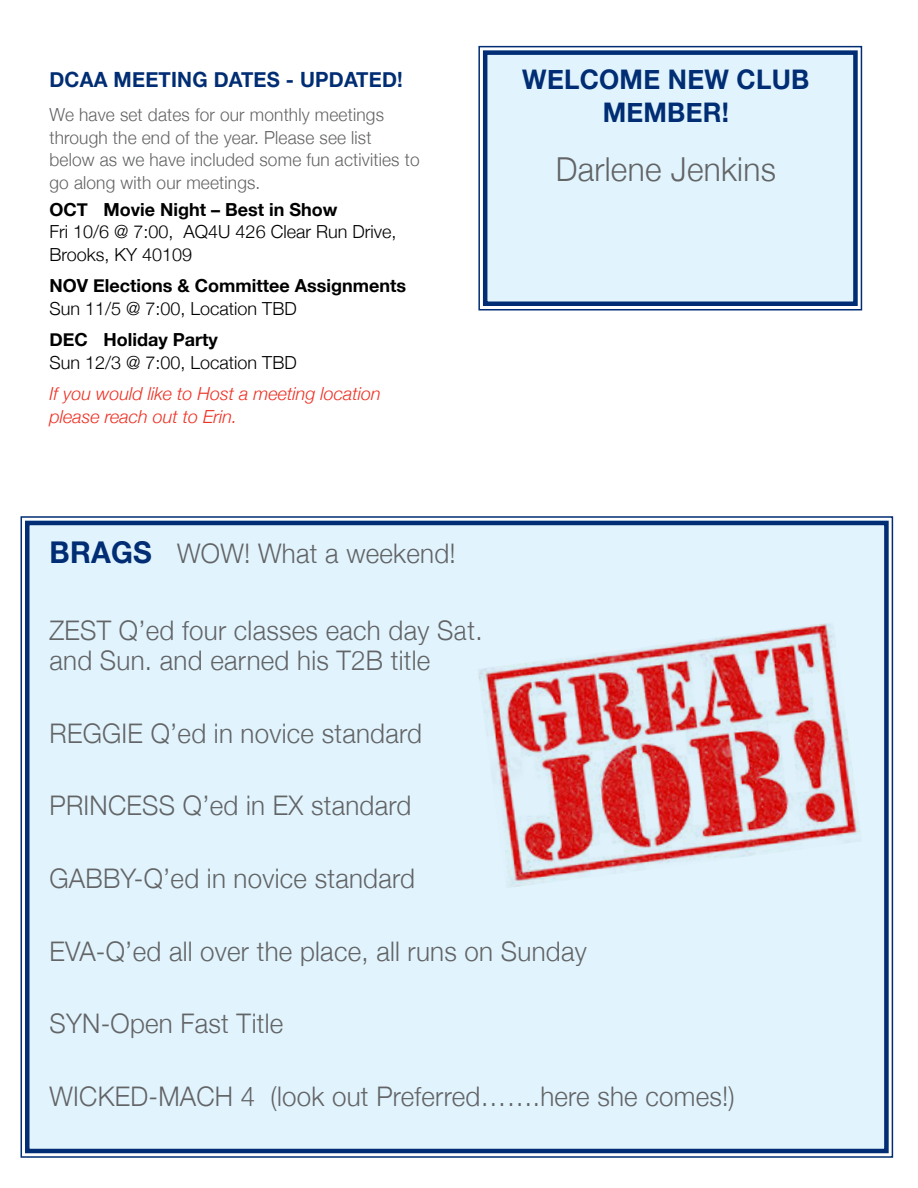
<style>
.page{position:relative;width:918px;height:1188px;background:#fff}
.page>*{position:absolute;margin:0;border:0;box-sizing:border-box;transform-origin:0 0}
.t1{font:300 33px "Helvetica Neue";letter-spacing:.01em;color:#636466;scale:.96 1}
.t2{font:300 27px/30px "Helvetica Neue";letter-spacing:.01em;color:#636466;scale:.96 1}
.t3{font:700 27px/33px "Helvetica Neue";letter-spacing:.01em;color:#002d73;text-align:center;scale:.96 1}
.t4{font:700 21px "Helvetica Neue";letter-spacing:.01em;color:#002d73;scale:.96 1}
.t5{font:300 18px/22.5px "Helvetica Neue";letter-spacing:.01em;color:#636466;scale:.96 1}
.t6{font:300 18px/22.5px "Helvetica Neue";color:#000}
.t7{font:700 18px "Helvetica Neue";color:#000}
.t8{font:italic 300 18px/22.5px "Helvetica Neue";color:#ee3124}
.s1{font-weight:700;font-size:30px;color:#002d73}
</style>
<div class="page">
<div style="left:20px;top:516px;width:874px;height:642px;background:#e1f4fd"></div>
<div style="left:25px;top:521px;width:864px;height:632px;border:4px solid #002d73"></div>
<div style="left:478px;top:45px;width:385px;height:266px;background:#e1f4fd"></div>
<div style="left:483px;top:50px;width:375px;height:256px;border:4px solid #002d73"></div>
<img style="left:477px;top:622px;width:385px;height:266px">
<p class="t4" style="left:50px;top:63px;width:369px">DCAA MEETING DATES - UPDATED!</p>
<p class="t5" style="left:50px;top:102px;width:387px">We have set dates for our monthly meetings through the end of the year. Please see list below as we have included some fun activities to go along with our meetings.</p>
<p class="t7" style="left:50px;top:195px;width:290px">OCT Movie Night – Best in Show</p>
<p class="t6" style="left:50px;top:219px;width:348px">Fri 10/6 @ 7:00, AQ4U 426 Clear Run Drive,<br>Brooks, KY 40109</p>
<p class="t7" style="left:50px;top:272px;width:358px">NOV Elections &amp; Committee Assignments</p>
<p class="t6" style="left:50px;top:296px;width:249px">Sun 11/5 @ 7:00, Location TBD</p>
<p class="t7" style="left:50px;top:326px;width:170px">DEC Holiday Party</p>
<p class="t6" style="left:50px;top:350px;width:249px">Sun 12/3 @ 7:00, Location TBD</p>
<p class="t8" style="left:50px;top:382px;width:333px">If you would like to Host a meeting location please reach out to Erin.</p>
<p class="t3" style="left:522px;top:64px;width:301px">WELCOME NEW CLUB<br>MEMBER!</p>
<p class="t1" style="left:556px;top:143px;width:231px">Darlene Jenkins</p>
<p class="t2" style="left:50px;top:536px;width:425px"><span class="s1">BRAGS</span> WOW! What a weekend!</p>
<p class="t2" style="left:49px;top:613px;width:453px">ZEST Q’ed four classes each day Sat. and Sun. and earned his T2B title</p>
<p class="t2" style="left:50px;top:716px;width:389px">REGGIE Q’ed in novice standard</p>
<p class="t2" style="left:50px;top:789px;width:378px">PRINCESS Q’ed in EX standard</p>
<p class="t2" style="left:50px;top:861px;width:382px">GABBY-Q’ed in novice standard</p>
<p class="t2" style="left:50px;top:934px;width:561px">EVA-Q’ed all over the place, all runs on Sunday</p>
<p class="t2" style="left:50px;top:1007px;width:245px">SYN-Open Fast Title</p>
<p class="t2" style="left:50px;top:1079px;width:715px">WICKED-MACH 4 (look out Preferred…….here she comes!)</p>
</div>
